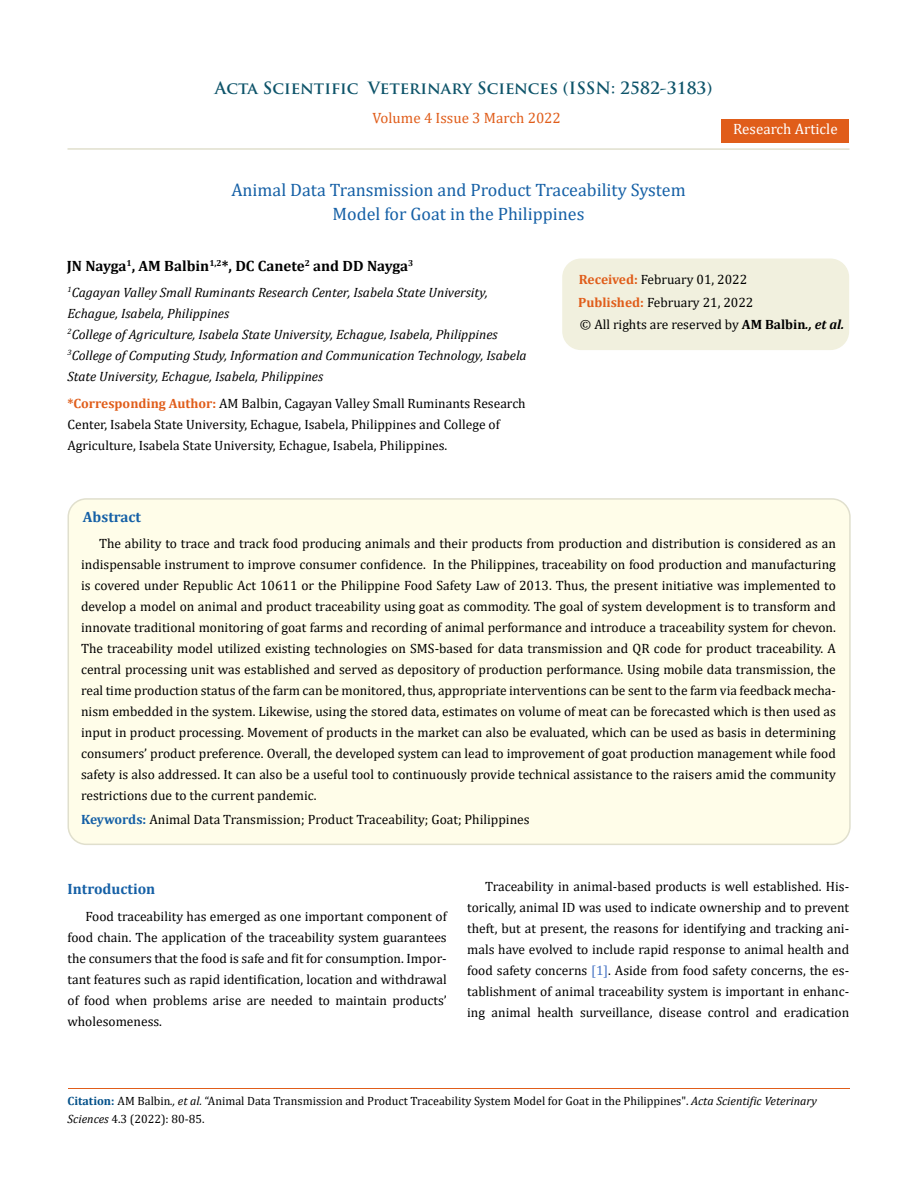
<style>
.page{position:relative;width:917px;height:1188px;background:#fff}
.page>*{position:absolute;margin:0;border:0;box-sizing:border-box;transform-origin:0 0}
.t1{font:18px/24px "Cambria";color:#1560a6;text-align:center}
.t2{font:700 16.5px "Trajan Pro";color:#0e546a}
.t3{font:700 15px "Cambria";color:#000}
.t4{font:15px "Cambria";color:#e05d1a}
.t5{font:700 15px "Cambria";color:#1560a6}
.t6{font:15px "Cambria";color:#fff}
.t7{font:13.5px/21px "Cambria";color:#000;text-align:justify}
.t8{font:italic 13.5px/21px "Cambria";color:#000}
.t9{font:12px/18px "Cambria";color:#000}
.s1{font-weight:700;color:#e05d1a}
.s2{font-weight:700}
.s3{font-weight:700;font-style:italic}
.s4{font-weight:700;color:#1560a6}
.s5{color:#4472c4}
.s6{font-weight:700;color:#035089}
.s7{font-style:italic}
</style>
<div class="page">
<div style="left:721px;top:119px;width:128px;height:23px;background:#e05d1a"></div>
<div style="left:563px;top:259px;width:285px;height:90px;background:#f1f0de;border-radius:18px"></div>
<div style="left:562px;top:259px;width:287px;height:91px;border:2px solid #f1f0de;border-radius:18px"></div>
<div style="left:68px;top:499px;width:781px;height:345px;background:#fffde9;border-radius:18px"></div>
<div style="left:67px;top:498px;width:783px;height:347px;border:2px solid #e0dfcd;border-radius:18px"></div>
<hr style="left:68px;top:1088px;width:781px;height:1px;background:#e05d1a">
<hr style="left:67px;top:148px;width:782px;height:2px;background:#e0dfcd">
<p class="t2" style="left:215px;top:77px;width:499px">Acta Scientific Veterinary Sciences (ISSN: 2582-3183)</p>
<p class="t4" style="left:372px;top:109px;width:190px">Volume 4 Issue 3 March 2022</p>
<p class="t6" style="left:733px;top:120px;width:106px">Research Article</p>
<h1 class="t1" style="left:231px;top:178px;width:456px">Animal Data Transmission and Product Traceability System<br>Model for Goat in the Philippines</h1>
<p class="t3" style="left:67px;top:255px;width:348px">JN Nayga<sup>1</sup>, AM Balbin<sup>1,2</sup>*, DC Canete<sup>2</sup> and DD Nayga<sup>3</sup></p>
<p class="t8" style="left:67px;top:281px;width:461px"><sup>1</sup>Cagayan Valley Small Ruminants Research Center, Isabela State University, Echague, Isabela, Philippines<br><sup>2</sup>College of Agriculture, Isabela State University, Echague, Isabela, Philippines <sup>3</sup>College of Computing Study, Information and Communication Technology, Isabela State University, Echague, Isabela, Philippines</p>
<p class="t7" style="left:67px;top:393px;width:460px;text-align:left"><span class="s1">*Corresponding Author:</span> AM Balbin, Cagayan Valley Small Ruminants Research<br>Center, Isabela State University, Echague, Isabela, Philippines and College of<br>Agriculture, Isabela State University, Echague, Isabela, Philippines.</p>
<p class="t7" style="left:578px;top:268px;width:177px;line-height:23px"><span class="s1">Received:</span> February 01, 2022<br><span class="s1">Published:</span> February 21, 2022</p>
<p class="t7" style="left:580px;top:313px;width:266px">© All rights are reserved by <span class="s2">AM Balbin</span><span class="s3">., et al.</span></p>
<p class="t5" style="left:83px;top:507px;width:60px">Abstract</p>
<p class="t7" style="left:81px;top:532px;width:756px;text-indent:18px">The ability to trace and track food producing animals and their products from production and distribution is considered as an indispensable instrument to improve consumer confidence. In the Philippines, traceability on food production and manufacturing is covered under Republic Act 10611 or the Philippine Food Safety Law of 2013. Thus, the present initiative was implemented to develop a model on animal and product traceability using goat as commodity. The goal of system development is to transform and innovate traditional monitoring of goat farms and recording of animal performance and introduce a traceability system for chevon.<br>The traceability model utilized existing technologies on SMS-based for data transmission and QR code for product traceability. A central processing unit was established and served as depository of production performance. Using mobile data transmission, the real time production status of the farm can be monitored, thus, appropriate interventions can be sent to the farm via feedback mecha&shy;nism embedded in the system. Likewise, using the stored data, estimates on volume of meat can be forecasted which is then used as input in product processing. Movement of products in the market can also be evaluated, which can be used as basis in determining consumers’ product preference. Overall, the developed system can lead to improvement of goat production management while food safety is also addressed. It can also be a useful tool to continuously provide technical assistance to the raisers amid the community restrictions due to the current pandemic.</p>
<p class="t7" style="left:81px;top:808px;width:450px"><span class="s4">Keywords:</span> Animal Data Transmission; Product Traceability; Goat; Philippines</p>
<p class="t5" style="left:68px;top:878px;width:89px">Introduction</p>
<p class="t7" style="left:68px;top:905px;width:381px;text-indent:18px">Food traceability has emerged as one important component of food chain. The application of the traceability system guarantees the consumers that the food is safe and fit for consumption. Impor&shy;tant features such as rapid identification, location and withdrawal of food when problems arise are needed to maintain products’ wholesomeness.</p>
<p class="t7" style="left:467px;top:876px;width:383px;text-indent:18px">Traceability in animal-based products is well established. His&shy;torically, animal ID was used to indicate ownership and to prevent theft, but at present, the reasons for identifying and tracking ani&shy;mals have evolved to include rapid response to animal health and food safety concerns <span class="s5">[1]</span>. Aside from food safety concerns, the es&shy;tablishment of animal traceability system is important in enhanc&shy;ing animal health surveillance, disease control and eradication</p>
<p class="t9" style="left:68px;top:1092px;width:751px"><span class="s6">Citation:</span> AM Balbin<span class="s7">., et al.</span> “Animal Data Transmission and Product Traceability System Model for Goat in the Philippines". <span class="s7">Acta Scientific Veterinary<br>Sciences</span> 4.3 (2022): 80-85.</p>
</div>
